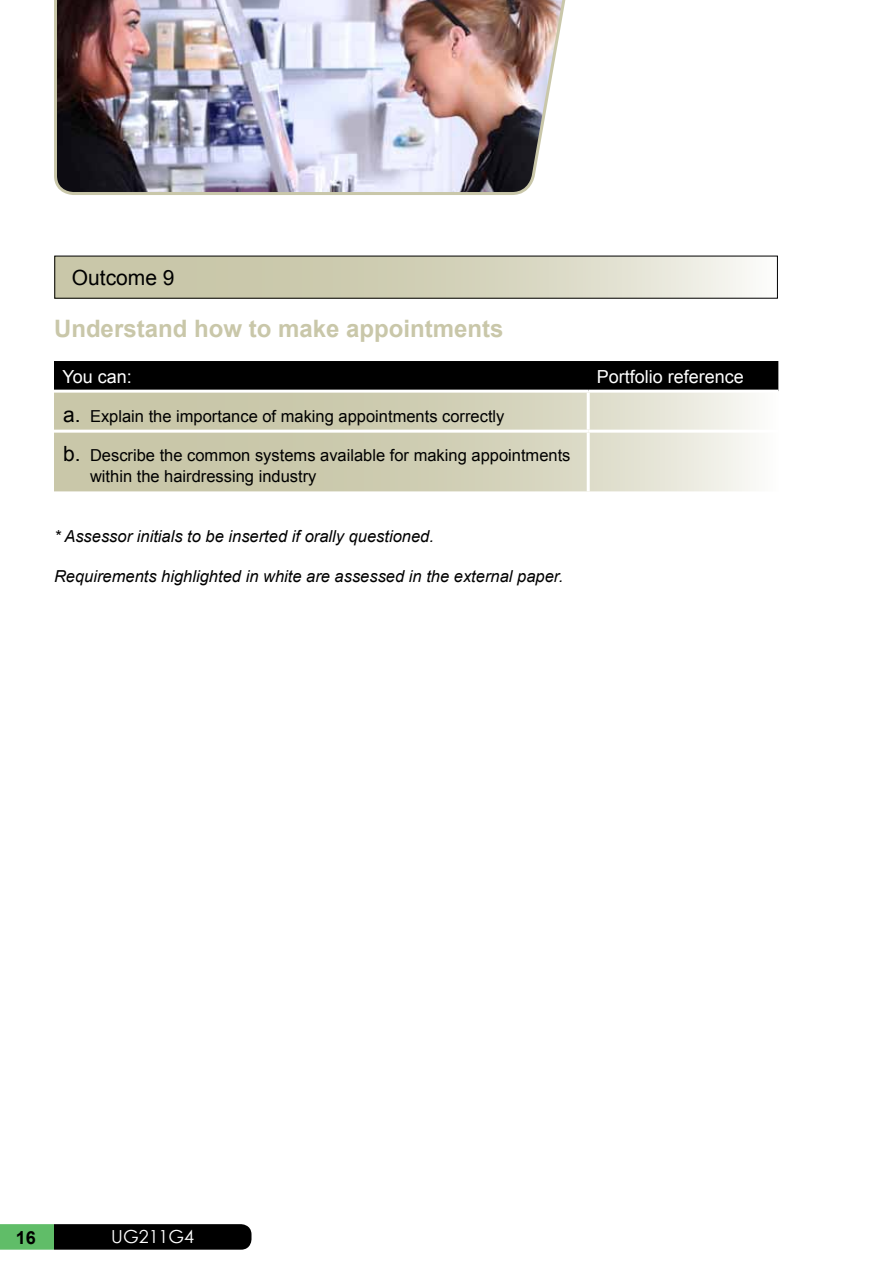
<style>
.page{position:relative;width:893px;height:1263px;background:#fff}
.page>*{position:absolute;margin:0;border:0;box-sizing:border-box;transform-origin:0 0}
.t1{font:700 24px "Arial";color:#c9c7a9}
.t2{font:21px "Arial";color:#000}
.t3{font:18px "Arial";color:#fff}
.t4{font:18px "Century Gothic";color:#fff}
.t5{font:700 18px "Arial";color:#000}
.t6{font:16.5px/21px "Arial";color:#000}
.t7{font:italic 16.5px "Arial";color:#000}
.s1{font-size:21px}
</style>
<div class="page">
<svg style="left:0;top:1224px;width:251px;height:26px;background:#1a2e1c"></svg>
<svg style="left:57px;top:258px;width:693px;height:38px;background:#d5d3bc"></svg>
<div style="left:54px;top:361px;width:724px;height:29px;background:#000"></div>
<svg style="left:54px;top:393px;width:699px;height:98px;background:#d3d2ba"></svg>
<hr style="left:587px;top:393px;width:3px;height:37px;background:#fff">
<hr style="left:588px;top:430px;width:190px;height:3px;background:#fff">
<hr style="left:587px;top:433px;width:3px;height:58px;background:#fff">
<hr style="left:54px;top:430px;width:534px;height:3px;background:#fff">
<img style="left:54px;top:0;width:512px;height:195px">
<p class="t2" style="left:72px;top:264px;width:104px">Outcome 9</p>
<h1 class="t1" style="left:54px;top:313px;width:451px">Understand how to make appointments</h1>
<p class="t3" style="left:63px;top:364px;width:71px">You can:</p>
<p class="t3" style="left:597px;top:364px;width:149px">Portfolio reference</p>
<p class="t6" style="left:63px;top:406px;width:443px"><span class="s1">a.</span> Explain the importance of making appointments correctly</p>
<p class="t6" style="left:90px;top:445px;width:482px;text-indent:-27px"><span class="s1">b.</span> Describe the common systems available for making appointments within the hairdressing industry</p>
<p class="t7" style="left:54px;top:525px;width:381px">* Assessor initials to be inserted if orally questioned.</p>
<p class="t7" style="left:54px;top:565px;width:511px">Requirements highlighted in white are assessed in the external paper.</p>
<p class="t5" style="left:16px;top:1225px;width:22px">16</p>
<p class="t4" style="left:111px;top:1224px;width:85px">UG211G4</p>
</div>
